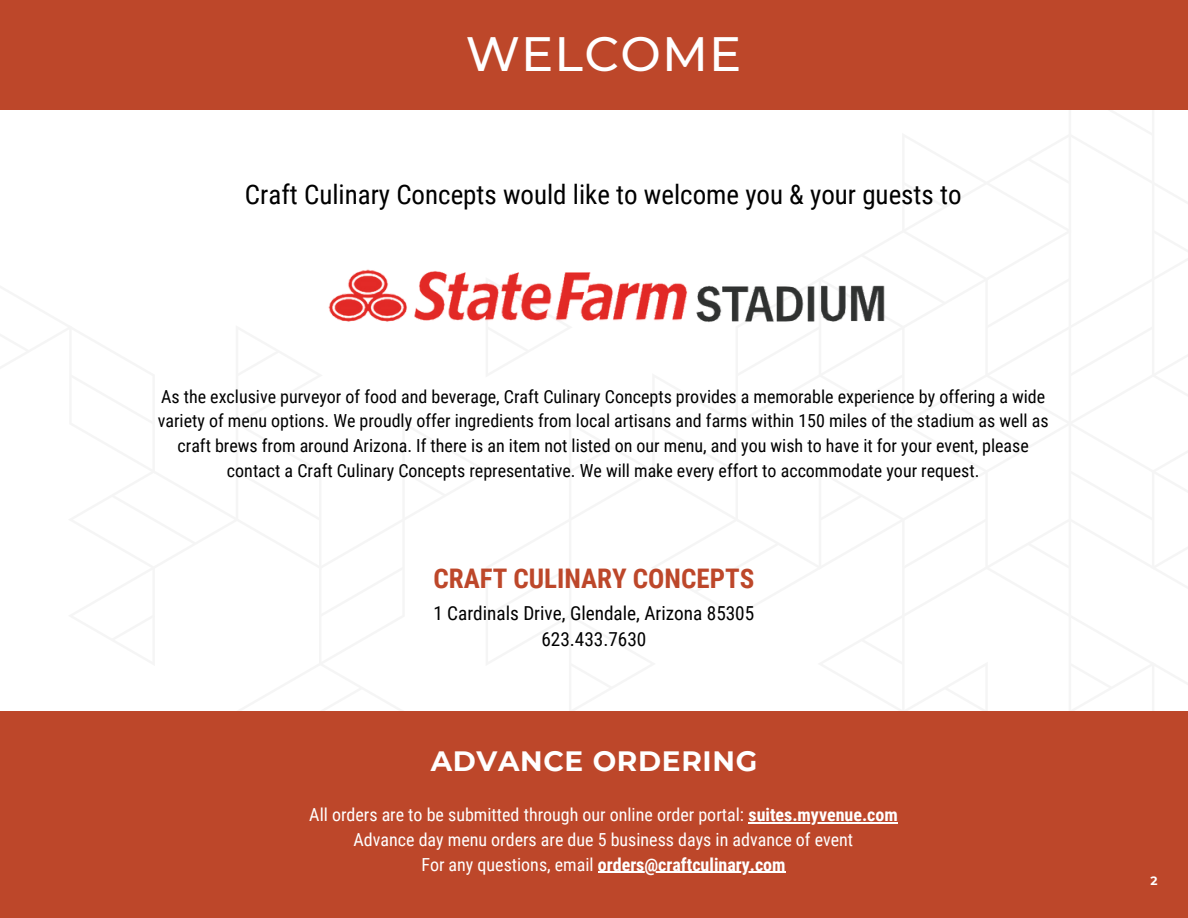
<style>
.page{position:relative;width:1188px;height:918px;background:#fff}
.page>*{position:absolute;margin:0;border:0;box-sizing:border-box;transform-origin:0 0}
.t1{font:500 48.15px "Montserrat";letter-spacing:.025em;color:#fff}
.t2{font:700 27.9px "Montserrat";letter-spacing:.025em;color:#fff}
.t3{font:27px "Roboto Condensed";color:#000}
.t4{font:700 27px "Roboto Condensed";color:#bd472a}
.t5{font:19.2px "Roboto Condensed";color:#000}
.t6{font:18px/24.8px "Roboto Condensed";color:#000;text-align:center}
.t7{font:18px "Roboto Condensed";color:#fff}
.t8{font:700 18px "Roboto Condensed";color:#fff}
.t9{font:700 12px "Montserrat";color:#fff}
.s1{font-weight:700}
.s2{font-weight:400}
</style>
<div class="page">
<div style="left:0;top:0;width:1188px;height:109px;background:#bd472a"></div>
<div style="left:0;top:712px;width:1188px;height:206px;background:#bd472a"></div>
<img style="left:328px;top:269px;width:558px;height:54px">
<hr style="left:749px;top:822px;width:149px;height:1px;background:#fff">
<hr style="left:598px;top:872px;width:188px;height:1px;background:#fff">
<h1 class="t1" style="left:466px;top:24px;width:277px">WELCOME</h1>
<p class="t3" style="left:245px;top:179px;width:718px">Craft Culinary Concepts would like to welcome you &amp; your guests to</p>
<p class="t6" style="left:158px;top:384px;width:892px">As the exclusive purveyor of food and beverage, Craft Culinary Concepts provides a memorable experience by offering a wide variety of menu options. We proudly offer ingredients from local artisans and farms within 150 miles of the stadium as well as craft brews from around Arizona. If there is an item not listed on our menu, and you wish to have it for your event, please contact a Craft Culinary Concepts representative. We will make every effort to accommodate your request.</p>
<p class="t4" style="left:433px;top:563px;width:322px">CRAFT CULINARY CONCEPTS</p>
<p class="t5" style="left:433px;top:602px;width:322px">1 Cardinals Drive, Glendale, Arizona 85305</p>
<h2 class="t5" style="left:541px;top:629px;width:107px">623.433.7630</h2>
<h3 class="t2" style="left:431px;top:744px;width:328px">ADVANCE ORDERING</h3>
<h2 class="t7" style="left:309px;top:804px;width:590px">All orders are to be submitted through our online order portal: <span class="s1">suites.myvenue.com</span></h2>
<p class="t7" style="left:354px;top:829px;width:501px">Advance day menu orders are due 5 business days in advance of event</p>
<p class="t8" style="left:421px;top:854px;width:366px"><span class="s2">For any questions, email</span> orders@craftculinary.com</p>
<p class="t9" style="left:1150px;top:874px;width:9px">2</p>
</div>
